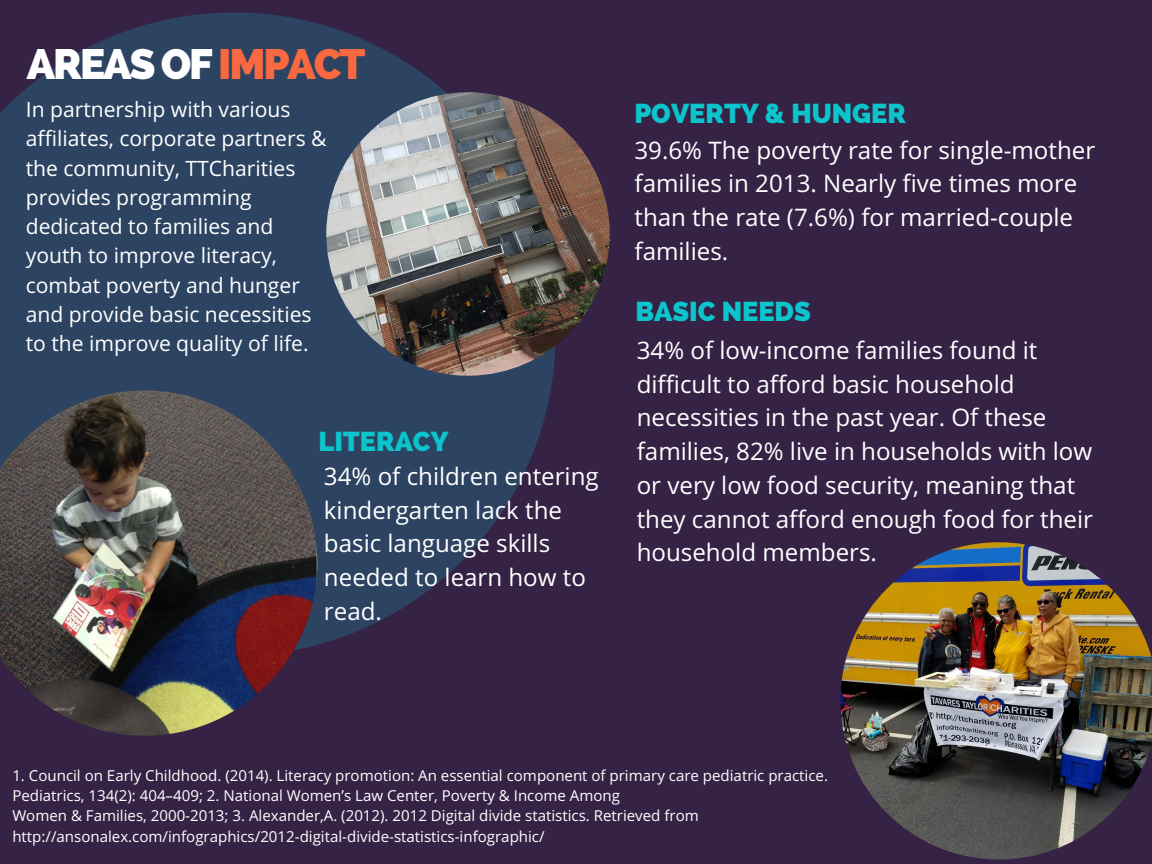
<style>
.page{position:relative;width:1152px;height:864px;background:#352245}
.page>*{position:absolute;margin:0;border:0;box-sizing:border-box;transform-origin:0 0}
.t1{font:800 42.3px "Raleway";letter-spacing:-.05em;color:#fff}
.t2{font:800 27.15px "Raleway";color:#0cc4cc}
.t3{font:24.15px/33.8px "Open Sans";color:#fff}
.t4{font:21.15px/29.2px "Open Sans";color:#fff}
.t5{font:15.15px/20.2px "Open Sans";color:#fff}
.s1{color:#f86942}
</style>
<div class="page">
<svg style="left:0;top:12px;width:555px;height:633px;fill:#2c4361"></svg>
<img style="left:0;top:390px;width:317px;height:346px">
<img style="left:326px;top:92px;width:284px;height:284px;border-radius:141px">
<img style="left:840px;top:542px;width:312px;height:317px">
<h1 class="t1" style="left:27px;top:40px;width:340px">AREAS OF <span class="s1">IMPACT</span></h1>
<p class="t4" style="left:26px;top:94px;width:302px">In partnership with various affiliates, corporate partners &amp; the community, TTCharities provides programming dedicated to families and youth to improve literacy, combat poverty and hunger and provide basic necessities to the improve quality of life.</p>
<p class="t2" style="left:318px;top:426px;width:132px">LITERACY</p>
<p class="t3" style="left:324px;top:459px;width:276px">34% of children entering kindergarten lack the basic language skills needed to learn how to read.</p>
<p class="t2" style="left:634px;top:97px;width:273px">POVERTY &amp; HUNGER</p>
<p class="t3" style="left:634px;top:132px;width:462px">39.6% The poverty rate for single-mother families in 2013. Nearly five times more than the rate (7.6%) for married-couple families.</p>
<p class="t2" style="left:636px;top:295px;width:177px">BASIC NEEDS</p>
<p class="t3" style="left:637px;top:333px;width:458px">34% of low-income families found it difficult to afford basic household necessities in the past year. Of these families, 82% live in households with low or very low food security, meaning that they cannot afford enough food for their household members.</p>
<p class="t5" style="left:12px;top:765px;width:817px">1. Council on Early Childhood. (2014). Literacy promotion: An essential component of primary care pediatric practice.<br>Pediatrics, 134(2): 404–409; 2. National Women’s Law Center, Poverty &amp; Income Among<br>Women &amp; Families, 2000-2013; 3. Alexander,A. (2012). 2012 Digital divide statistics. Retrieved from http://ansonalex.com/infographics/2012-digital-divide-statistics-infographic/</p>
</div>
